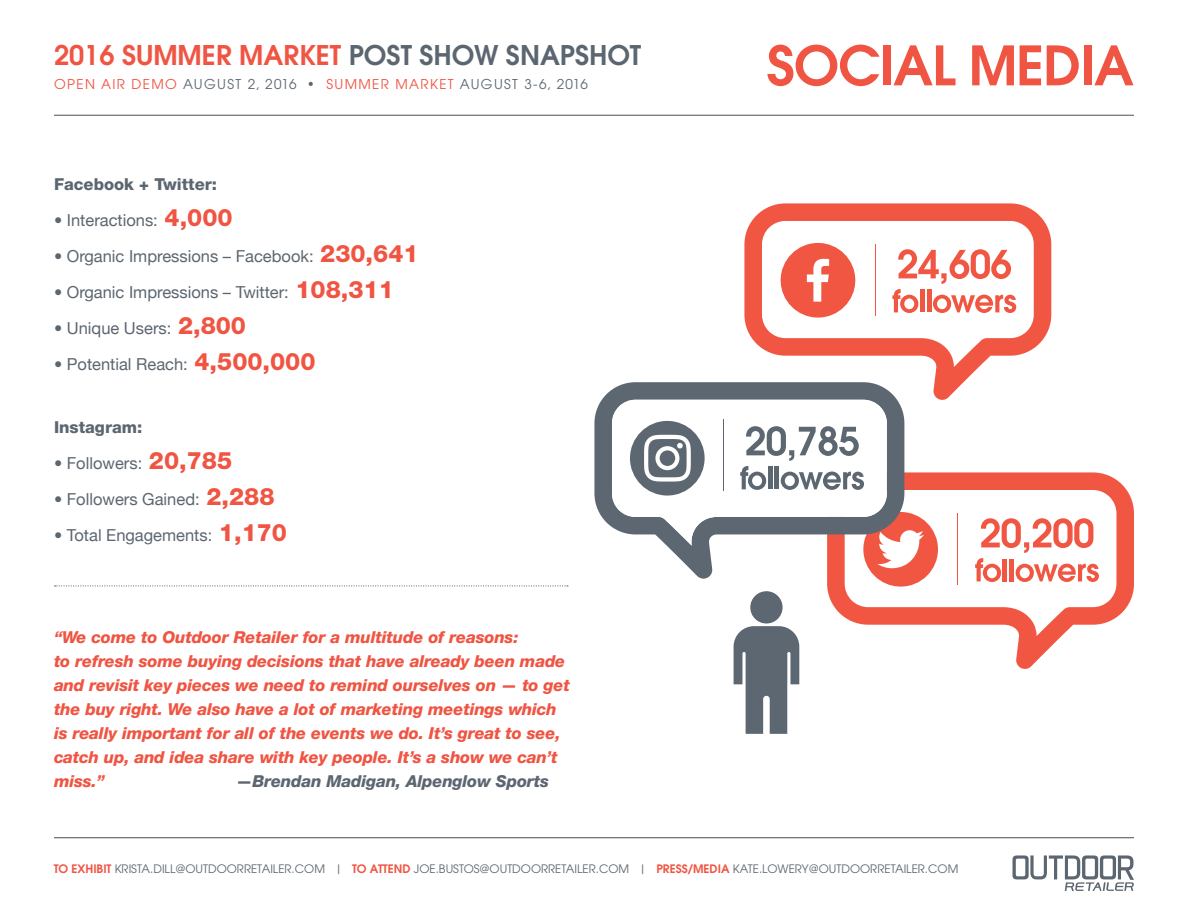
<style>
.page{position:relative;width:1188px;height:918px;background:#fff}
.page>*{position:absolute;margin:0;border:0;box-sizing:border-box;transform-origin:0 0}
.t1{font:600 54px "Avant Garde";letter-spacing:-.02em;color:#f05442}
.t2{font:600 27px "Avant Garde";color:#f05442}
.t3{font:italic 800 16.5px/24px "Helvetica Neue";letter-spacing:-.01em;color:#f05442}
.t4{font:16.5px "Helvetica Neue";color:#5c6670}
.t5{font:italic 800 16.5px "Helvetica Neue";letter-spacing:-.01em;color:#5c6670}
.t6{font:800 16.5px "Helvetica Neue";color:#5c6670}
.t7{font:13.5px "Avant Garde";letter-spacing:.1em;color:#5c6670}
.t8{font:11.7px "Avant Garde";color:#5c6670}
.s1{color:#5c6670}
.s2{color:#f05442}
.s3{font-weight:800;font-size:24px;color:#f05442}
.s4{font-weight:600;color:#f05442}
</style>
<div class="page">
<hr style="left:54px;top:837px;width:1080px;height:1px;background:#4d4d4f">
<hr style="left:54px;top:115px;width:1080px;height:1px;background:#4d4d4f">
<svg style="left:1012px;top:855px;width:122px;height:36px"></svg>
<svg style="left:55px;top:585px;width:513px;height:1px"></svg>
<div style="left:750px;top:591px;width:33px;height:33px;background:#5d6771;border-radius:50%"></div>
<svg style="left:734px;top:626px;width:65px;height:108px"></svg>
<svg style="left:744px;top:203px;width:307px;height:197px"></svg>
<hr style="left:875px;top:245px;width:1px;height:71px;background:#f05642">
<svg style="left:892px;top:249px;width:124px;height:64px"></svg>
<svg style="left:827px;top:472px;width:307px;height:197px"></svg>
<hr style="left:957px;top:514px;width:1px;height:71px;background:#f05642">
<svg style="left:975px;top:518px;width:124px;height:64px"></svg>
<svg style="left:594px;top:382px;width:310px;height:197px;fill:#5d6771"></svg>
<svg style="left:612px;top:400px;width:312px;height:168px"></svg>
<h2 class="t2" style="left:54px;top:37px;width:589px">2016 SUMMER MARKET <span class="s1">POST SHOW SNAPSHOT</span></h2>
<p class="t7" style="left:54px;top:76px;width:535px"><span class="s2">OPEN AIR DEMO</span> AUGUST 2, 2016 • <span class="s2">SUMMER MARKET</span> AUGUST 3-6, 2016</p>
<p class="t6" style="left:54px;top:174px;width:165px">Facebook + Twitter:</p>
<p class="t4" style="left:54px;top:206px;width:180px">• Interactions: <span class="s3">4,000</span></p>
<p class="t4" style="left:54px;top:242px;width:366px">• Organic Impressions – Facebook: <span class="s3">230,641</span></p>
<p class="t4" style="left:54px;top:278px;width:341px">• Organic Impressions – Twitter: <span class="s3">108,311</span></p>
<p class="t4" style="left:54px;top:314px;width:194px">• Unique Users: <span class="s3">2,800</span></p>
<p class="t4" style="left:54px;top:350px;width:263px">• Potential Reach: <span class="s3">4,500,000</span></p>
<p class="t6" style="left:54px;top:417px;width:90px">Instagram:</p>
<p class="t4" style="left:54px;top:449px;width:180px">• Followers: <span class="s3">20,785</span></p>
<p class="t4" style="left:54px;top:485px;width:222px">• Followers Gained: <span class="s3">2,288</span></p>
<p class="t4" style="left:54px;top:521px;width:235px">• Total Engagements: <span class="s3">1,170</span></p>
<p class="t3" style="left:54px;top:625px;width:517px">“We come to Outdoor Retailer for a multitude of reasons:<br>to refresh some buying decisions that have already been made and revisit key pieces we need to remind ourselves on — to get the buy right. We also have a lot of marketing meetings which is really important for all of the events we do. It’s great to see, catch up, and idea share with key people. It’s a show we can’t miss.”</p>
<p class="t5" style="left:236px;top:771px;width:314px">—Brendan Madigan, Alpenglow Sports</p>
<h1 class="t1" style="left:767px;top:30px;width:369px">SOCIAL MEDIA</h1>
<p class="t8" style="left:54px;top:862px;width:906px"><span class="s4">TO EXHIBIT</span> KRISTA.DILL@OUTDOORRETAILER.COM | <span class="s4">TO ATTEND</span> JOE.BUSTOS@OUTDOORRETAILER.COM | <span class="s4">PRESS/MEDIA</span> KATE.LOWERY@OUTDOORRETAILER.COM</p>
</div>
